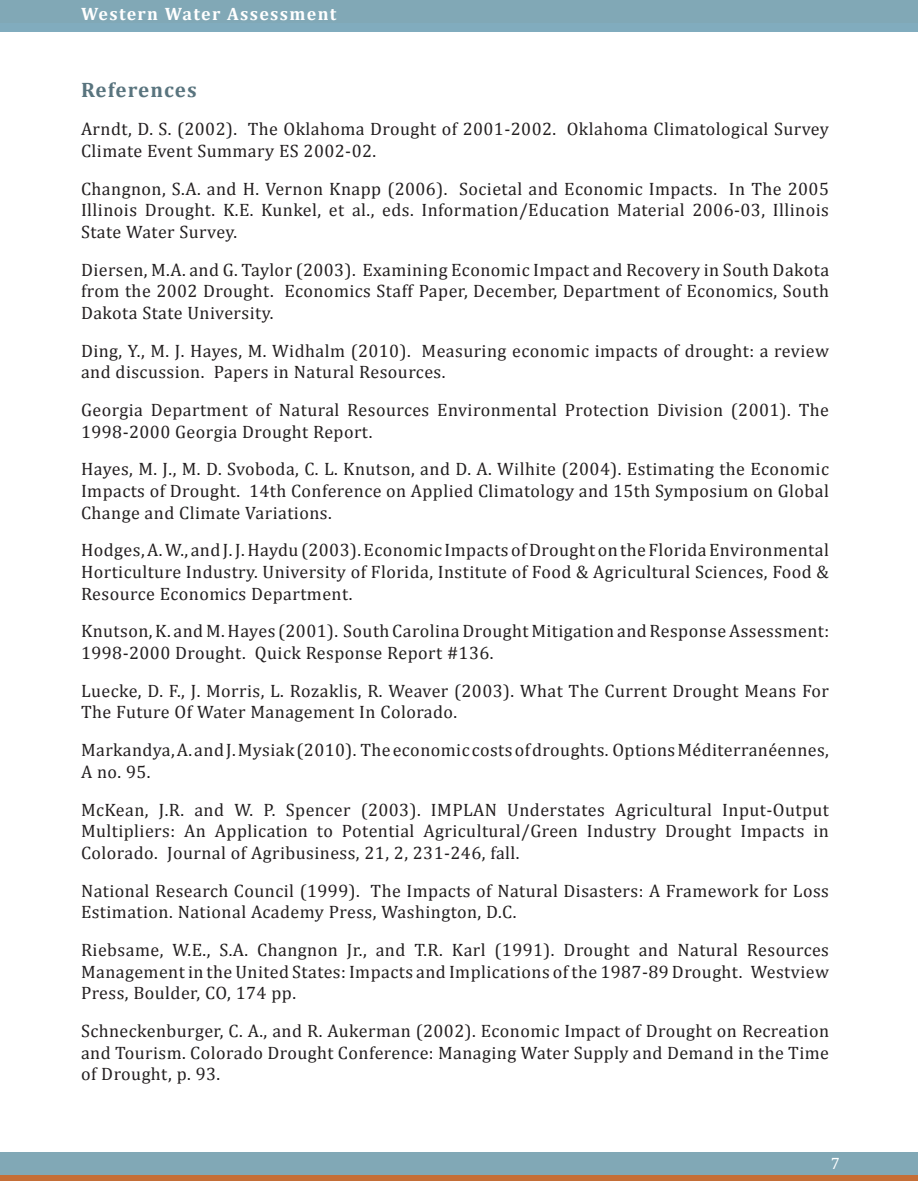
<style>
.page{position:relative;width:918px;height:1188px;background:#fff}
.page>*{position:absolute;margin:0;border:0;box-sizing:border-box;transform-origin:0 0}
.Body{font:700 21px "Cambria";letter-spacing:.05em;color:#59747e}
.Body-2{font:18px/21.6px "Cambria";letter-spacing:.025em;color:#231f20}
.t1{font:700 18px "Cambria";letter-spacing:.075em;color:#fff}
.t2{font:16.5px "Cambria";color:#fff}
</style>
<div class="page">
<div style="left:0;top:11px;width:918px;height:20px;background:#81acbe"></div>
<div style="left:0;top:1174px;width:918px;height:7px;background:#c56e37"></div>
<div style="left:0;top:1152px;width:918px;height:22px;background:#81a8b6"></div>
<div style="left:0;top:0;width:918px;height:22px;background:#81a8b6"></div>
<p class="t1" style="left:81px;top:2px;width:257px">Western Water Assessment</p>
<p class="Body" style="left:81px;top:75px;width:117px">References</p>
<p class="Body-2" style="left:81px;top:118px;width:749px">Arndt, D. S. (2002). The Oklahoma Drought of 2001-2002. Oklahoma Climatological Survey<br>Climate Event Summary ES 2002-02.</p>
<p class="Body-2" style="left:81px;top:178px;width:750px;text-align:justify">Changnon, S.A. and H. Vernon Knapp (2006). Societal and Economic Impacts. In The 2005<br>Illinois Drought. K.E. Kunkel, et al., eds. Information/Education Material 2006-03, Illinois State Water Survey.</p>
<p class="Body-2" style="left:81px;top:259px;width:750px;text-align:justify">Diersen, M.A. and G. Taylor (2003). Examining Economic Impact and Recovery in South Dakota from the 2002 Drought. Economics Staff Paper, December, Department of Economics, South Dakota State University.</p>
<p class="Body-2" style="left:81px;top:340px;width:750px">Ding, Y., M. J. Hayes, M. Widhalm (2010). Measuring economic impacts of drought: a review and discussion. Papers in Natural Resources.</p>
<p class="Body-2" style="left:81px;top:399px;width:750px">Georgia Department of Natural Resources Environmental Protection Division (2001). The<br>1998-2000 Georgia Drought Report.</p>
<p class="Body-2" style="left:81px;top:458px;width:750px;text-align:justify">Hayes, M. J., M. D. Svoboda, C. L. Knutson, and D. A. Wilhite (2004). Estimating the Economic Impacts of Drought. 14th Conference on Applied Climatology and 15th Symposium on Global Change and Climate Variations.</p>
<p class="Body-2" style="left:81px;top:539px;width:750px;text-align:justify">Hodges, A. W., and J. J. Haydu (2003). Economic Impacts of Drought on the Florida Environmental Horticulture Industry. University of Florida, Institute of Food &amp; Agricultural Sciences, Food &amp; Resource Economics Department.</p>
<p class="Body-2" style="left:81px;top:620px;width:750px">Knutson, K. and M. Hayes (2001). South Carolina Drought Mitigation and Response Assessment:<br>1998-2000 Drought. Quick Response Report #136.</p>
<p class="Body-2" style="left:81px;top:680px;width:749px">Luecke, D. F., J. Morris, L. Rozaklis, R. Weaver (2003). What The Current Drought Means For<br>The Future Of Water Management In Colorado.</p>
<p class="Body-2" style="left:81px;top:739px;width:749px">Markandya, A. and J. Mysiak (2010). The economic costs of droughts. Options Méditerranéennes,<br>A no. 95.</p>
<p class="Body-2" style="left:81px;top:799px;width:750px;text-align:justify">McKean, J.R. and W. P. Spencer (2003). IMPLAN Understates Agricultural Input-Output Multipliers: An Application to Potential Agricultural/Green Industry Drought Impacts in Colorado. Journal of Agribusiness, 21, 2, 231-246, fall.</p>
<p class="Body-2" style="left:81px;top:880px;width:750px">National Research Council (1999). The Impacts of Natural Disasters: A Framework for Loss<br>Estimation. National Academy Press, Washington, D.C.</p>
<p class="Body-2" style="left:81px;top:939px;width:750px;text-align:justify">Riebsame, W.E., S.A. Changnon Jr., and T.R. Karl (1991). Drought and Natural Resources Management in the United States: Impacts and Implications of the 1987-89 Drought. Westview Press, Boulder, CO, 174 pp.</p>
<p class="Body-2" style="left:81px;top:1020px;width:750px;text-align:justify">Schneckenburger, C. A., and R. Aukerman (2002). Economic Impact of Drought on Recreation and Tourism. Colorado Drought Conference: Managing Water Supply and Demand in the Time of Drought, p. 93.</p>
<p class="t2" style="left:831px;top:1153px;width:11px">7</p>
</div>
